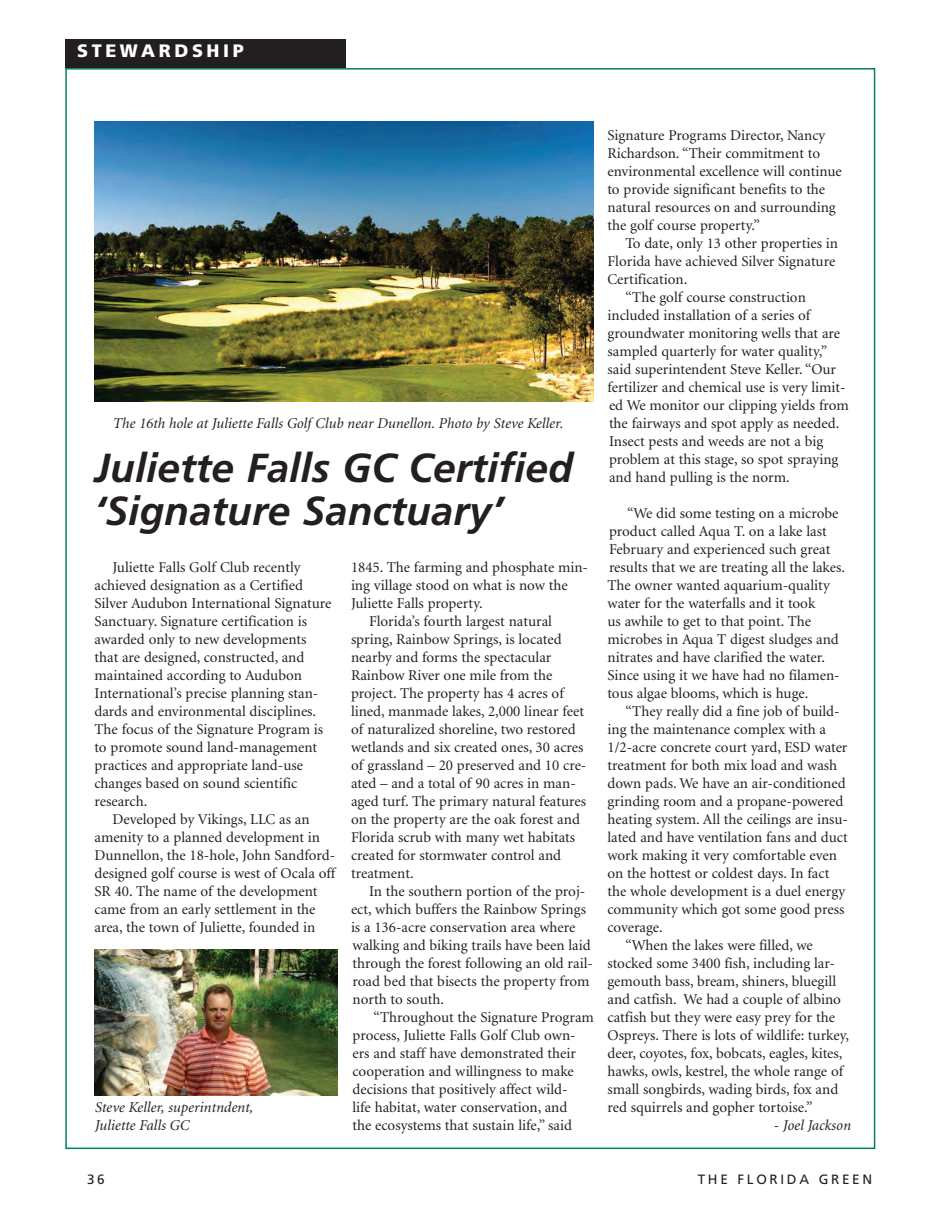
<style>
.page{position:relative;width:945px;height:1215px;background:#fff}
.page>*{position:absolute;margin:0;border:0;box-sizing:border-box;transform-origin:0 0}
.t1{font:italic 700 40.5px/43.5px "Frutiger";color:#231f20}
.t2{font:900 18px "Frutiger";letter-spacing:.2em;color:#fff}
.t3{font:15px/18px "Minion";color:#231f20}
.t4{font:italic 15px/18px "Minion";color:#231f20}
.t5{font:13.5px "Frutiger";letter-spacing:.2em;color:#231f20}
</style>
<div class="page">
<div style="left:65px;top:68px;width:810px;height:1081px;background:#fff;border:2px solid #008062"></div>
<div style="left:65px;top:39px;width:281px;height:29px;background:#231f20"></div>
<img style="left:94px;top:122px;width:500px;height:280px">
<img style="left:94px;top:949px;width:244px;height:146px">
<p class="t2" style="left:77px;top:40px;width:168px">STEWARDSHIP</p>
<p class="t4" style="left:112px;top:414px;width:452px">The 16th hole at Juliette Falls Golf Club near Dunellon. Photo by Steve Keller.</p>
<h1 class="t1" style="left:94px;top:446px;width:480px">Juliette Falls GC Certified ‘Signature Sanctuary’</h1>
<p class="t3" style="left:94px;top:558px;width:239px;text-indent:18px">Juliette Falls Golf Club recently achieved designation as a Certified Silver Audubon International Signature Sanctuary. Signature certification is awarded only to new developments that are designed, constructed, and maintained according to Audubon International’s precise planning stan&shy;dards and environmental disciplines.<br>The focus of the Signature Program is to promote sound land-management practices and appropriate land-use changes based on sound scientific research.</p>
<p class="t3" style="left:94px;top:810px;width:242px;text-indent:18px">Developed by Vikings, LLC as an amenity to a planned development in Dunnellon, the 18-hole, John Sandford&shy;designed golf course is west of Ocala off SR 40. The name of the development came from an early settlement in the area, the town of Juliette, founded in</p>
<p class="t4" style="left:94px;top:1098px;width:160px">Steve Keller, superintndent,<br>Juliette Falls GC</p>
<p class="t3" style="left:351px;top:558px;width:239px">1845. The farming and phosphate min-</p>
<p class="t3" style="left:351px;top:576px;width:218px">ing village stood on what is now the</p>
<p class="t3" style="left:351px;top:594px;width:133px">Juliette Falls property.</p>
<p class="t3" style="left:369px;top:612px;width:185px">Florida’s fourth largest natural</p>
<p class="t3" style="left:351px;top:630px;width:212px">spring, Rainbow Springs, is located</p>
<p class="t3" style="left:351px;top:648px;width:202px">nearby and forms the spectacular</p>
<p class="t3" style="left:351px;top:666px;width:203px">Rainbow River one mile from the</p>
<p class="t3" style="left:351px;top:684px;width:214px">project. The property has 4 acres of</p>
<p class="t3" style="left:351px;top:702px;width:235px">lined, manmade lakes, 2,000 linear feet</p>
<p class="t3" style="left:351px;top:720px;width:226px">of naturalized shoreline, two restored</p>
<p class="t3" style="left:351px;top:738px;width:234px">wetlands and six created ones, 30 acres</p>
<p class="t3" style="left:351px;top:756px;width:237px">of grassland – 20 preserved and 10 cre-</p>
<p class="t3" style="left:351px;top:774px;width:226px">ated – and a total of 90 acres in man-</p>
<p class="t3" style="left:351px;top:792px;width:237px">aged turf. The primary natural features</p>
<p class="t3" style="left:351px;top:810px;width:230px">on the property are the oak forest and</p>
<p class="t3" style="left:351px;top:828px;width:226px">Florida scrub with many wet habitats</p>
<p class="t3" style="left:351px;top:846px;width:212px">created for stormwater control and</p>
<p class="t3" style="left:351px;top:864px;width:64px">treatment.</p>
<p class="t3" style="left:369px;top:882px;width:218px">In the southern portion of the proj-</p>
<p class="t3" style="left:351px;top:900px;width:237px">ect, which buffers the Rainbow Springs</p>
<p class="t3" style="left:351px;top:918px;width:226px">is a 136-acre conservation area where</p>
<p class="t3" style="left:352px;top:936px;width:240px">walking and biking trails have been laid</p>
<p class="t3" style="left:352px;top:954px;width:242px">through the forest following an old rail-</p>
<p class="t3" style="left:352px;top:972px;width:238px">road bed that bisects the property from</p>
<p class="t3" style="left:352px;top:990px;width:93px">north to south.</p>
<p class="t3" style="left:373px;top:1008px;width:222px">“Throughout the Signature Program</p>
<p class="t3" style="left:352px;top:1026px;width:225px">process, Juliette Falls Golf Club own-</p>
<p class="t3" style="left:352px;top:1044px;width:225px">ers and staff have demonstrated their</p>
<p class="t3" style="left:352px;top:1062px;width:223px">cooperation and willingness to make</p>
<p class="t3" style="left:352px;top:1080px;width:217px">decisions that positively affect wild-</p>
<p class="t3" style="left:352px;top:1098px;width:216px">life habitat, water conservation, and</p>
<p class="t3" style="left:352px;top:1116px;width:221px">the ecosystems that sustain life,” said</p>
<p class="t3" style="left:608px;top:126px;width:236px">Signature Programs Director, Nancy Richardson. “Their commitment to environmental excellence will continue to provide significant benefits to the natural resources on and surrounding the golf course property.”</p>
<p class="t3" style="left:626px;top:234px;width:214px">To date, only 13 other properties in</p>
<p class="t3" style="left:608px;top:252px;width:229px">Florida have achieved Silver Signature</p>
<p class="t3" style="left:608px;top:270px;width:81px">Certification.</p>
<p class="t3" style="left:626px;top:288px;width:182px">“The golf course construction</p>
<p class="t3" style="left:608px;top:306px;width:204px">included installation of a series of</p>
<p class="t3" style="left:608px;top:324px;width:234px">groundwater monitoring wells that are</p>
<p class="t3" style="left:608px;top:342px;width:221px">sampled quarterly for water quality,”</p>
<p class="t3" style="left:608px;top:360px;width:230px">said superintendent Steve Keller. “Our</p>
<p class="t3" style="left:608px;top:378px;width:240px">fertilizer and chemical use is very limit-</p>
<p class="t3" style="left:609px;top:396px;width:241px">ed We monitor our clipping yields from</p>
<p class="t3" style="left:609px;top:414px;width:232px">the fairways and spot apply as needed.</p>
<p class="t3" style="left:609px;top:432px;width:216px">Insect pests and weeds are not a big</p>
<p class="t3" style="left:609px;top:450px;width:231px">problem at this stage, so spot spraying</p>
<p class="t3" style="left:609px;top:468px;width:182px">and hand pulling is the norm.</p>
<p class="t3" style="left:608px;top:504px;width:239px;text-indent:20px">“We did some testing on a microbe product called Aqua T. on a lake last February and experienced such great results that we are treating all the lakes.<br>The owner wanted aquarium-quality water for the waterfalls and it took<br>us awhile to get to that point. The microbes in Aqua T digest sludges and nitrates and have clarified the water.<br>Since using it we have had no filamen&shy;tous algae blooms, which is huge.</p>
<p class="t3" style="left:626px;top:702px;width:216px">“They really did a fine job of build-</p>
<p class="t3" style="left:608px;top:720px;width:220px">ing the maintenance complex with a</p>
<p class="t3" style="left:608px;top:738px;width:241px">1/2-acre concrete court yard, ESD water</p>
<p class="t3" style="left:608px;top:756px;width:231px">treatment for both mix load and wash</p>
<p class="t3" style="left:608px;top:774px;width:240px">down pads. We have an air-conditioned</p>
<p class="t3" style="left:608px;top:792px;width:237px">grinding room and a propane-powered</p>
<p class="t3" style="left:608px;top:810px;width:242px">heating system. All the ceilings are insu-</p>
<p class="t3" style="left:608px;top:828px;width:242px">lated and have ventilation fans and duct</p>
<p class="t3" style="left:608px;top:846px;width:231px">work making it very comfortable even</p>
<p class="t3" style="left:608px;top:864px;width:223px">on the hottest or coldest days. In fact</p>
<p class="t3" style="left:608px;top:882px;width:239px">the whole development is a duel energy</p>
<p class="t3" style="left:608px;top:900px;width:238px">community which got some good press</p>
<p class="t3" style="left:608px;top:918px;width:57px">coverage.</p>
<p class="t3" style="left:626px;top:936px;width:189px">“When the lakes were filled, we</p>
<p class="t3" style="left:608px;top:954px;width:229px">stocked some 3400 fish, including lar-</p>
<p class="t3" style="left:608px;top:972px;width:230px">gemouth bass, bream, shiners, bluegill</p>
<p class="t3" style="left:608px;top:990px;width:235px">and catfish. We had a couple of albino</p>
<p class="t3" style="left:607px;top:1008px;width:229px">catfish but they were easy prey for the</p>
<p class="t3" style="left:607px;top:1026px;width:243px">Ospreys. There is lots of wildlife: turkey,</p>
<p class="t3" style="left:607px;top:1044px;width:236px">deer, coyotes, fox, bobcats, eagles, kites,</p>
<p class="t3" style="left:607px;top:1062px;width:237px">hawks, owls, kestrel, the whole range of</p>
<p class="t3" style="left:607px;top:1080px;width:232px">small songbirds, wading birds, fox and</p>
<p class="t3" style="left:607px;top:1098px;width:207px">red squirrels and gopher tortoise.”</p>
<p class="t4" style="left:773px;top:1116px;width:79px">- Joel Jackson</p>
<p class="t5" style="left:87px;top:1171px;width:19px">36</p>
<p class="t5" style="left:698px;top:1171px;width:176px">THE FLORIDA GREEN</p>
</div>
